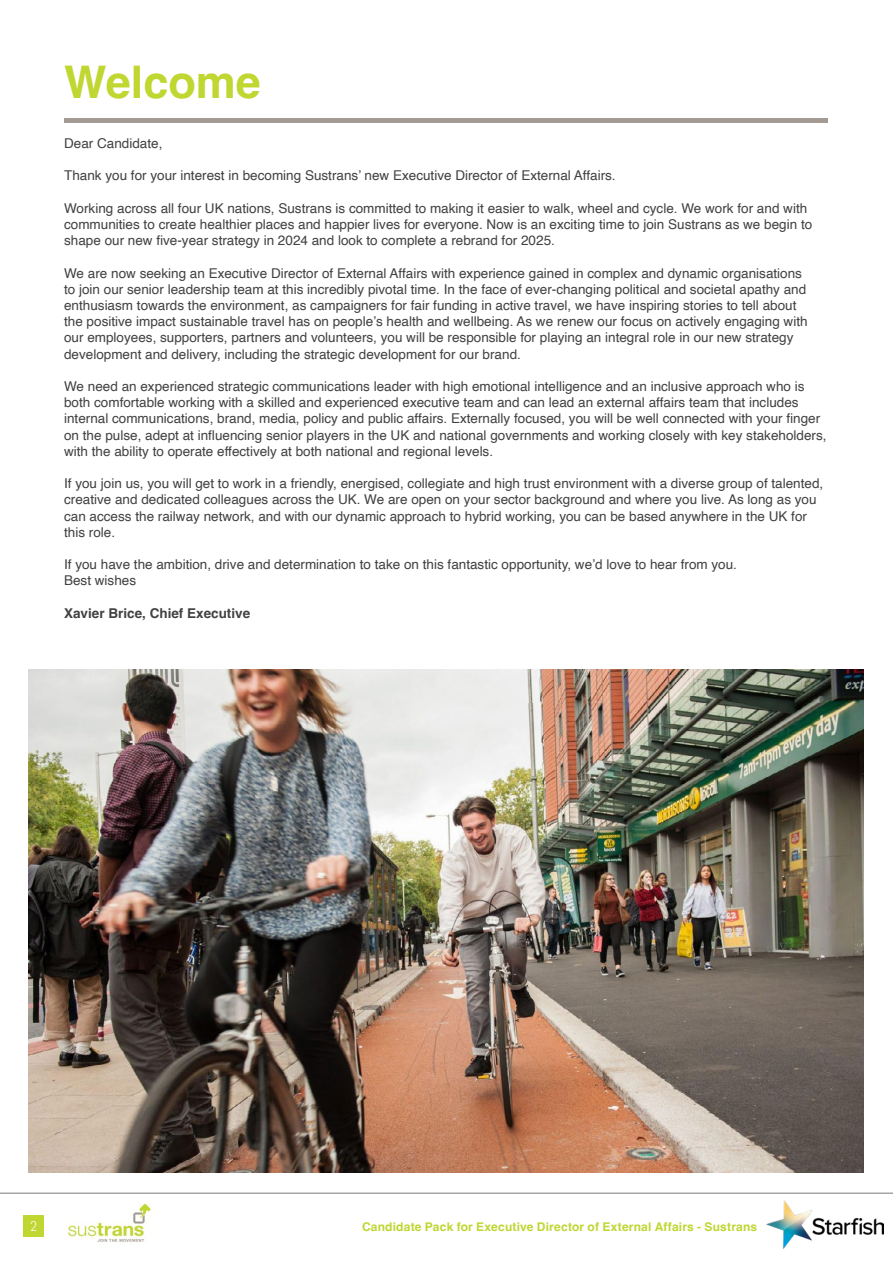
<style>
.page{position:relative;width:893px;height:1263px;background:#fff}
.page>*{position:absolute;margin:0;border:0;box-sizing:border-box;transform-origin:0 0}
.t1{font:700 45px "Helvetica";color:#c0d631}
.t2{font:13.5px/16.2px "Helvetica";color:#414042}
.t3{font:700 13.5px "Helvetica";color:#414042}
.t4{font:300 13.5px "Flama";color:#fff}
.t5{font:700 12px "Helvetica";letter-spacing:.015em;color:#c0d631}
</style>
<div class="page">
<img style="left:766px;top:1200px;width:117px;height:49px">
<div style="left:23px;top:1215px;width:21px;height:22px;background:#c0d631"></div>
<hr style="left:0;top:1192px;width:893px;height:2px;background:#a3a5a8">
<img style="left:68px;top:1203px;width:83px;height:39px">
<hr style="left:64px;top:118px;width:764px;height:4px;background:#a39a94">
<img style="left:29px;top:670px;width:834px;height:502px">
<h1 class="t1" style="left:64px;top:54px;width:198px">Welcome</h1>
<p class="t2" style="left:64px;top:136px;width:100px">Dear Candidate,</p>
<p class="t2" style="left:64px;top:168px;width:553px">Thank you for your interest in becoming Sustrans’ new Executive Director of External Affairs.</p>
<p class="t2" style="left:64px;top:200px;width:750px">Working across all four UK nations, Sustrans is committed to making it easier to walk, wheel and cycle. We work for and with communities to create healthier places and happier lives for everyone. Now is an exciting time to join Sustrans as we begin to shape our new five-year strategy in 2024 and look to complete a rebrand for 2025.</p>
<p class="t2" style="left:64px;top:265px;width:745px">We are now seeking an Executive Director of External Affairs with experience gained in complex and dynamic organisations to join our senior leadership team at this incredibly pivotal time. In the face of ever-changing political and societal apathy and enthusiasm towards the environment, as campaigners for fair funding in active travel, we have inspiring stories to tell about the positive impact sustainable travel has on people’s health and wellbeing. As we renew our focus on actively engaging with our employees, supporters, partners and volunteers, you will be responsible for playing an integral role in our new strategy development and delivery, including the strategic development for our brand.</p>
<p class="t2" style="left:64px;top:379px;width:764px">We need an experienced strategic communications leader with high emotional intelligence and an inclusive approach who is both comfortable working with a skilled and experienced executive team and can lead an external affairs team that includes internal communications, brand, media, policy and public affairs. Externally focused, you will be well connected with your finger on the pulse, adept at influencing senior players in the UK and national governments and working closely with key stakeholders, with the ability to operate effectively at both national and regional levels.</p>
<p class="t2" style="left:64px;top:476px;width:761px">If you join us, you will get to work in a friendly, energised, collegiate and high trust environment with a diverse group of talented, creative and dedicated colleagues across the UK. We are open on your sector background and where you live. As long as you can access the railway network, and with our dynamic approach to hybrid working, you can be based anywhere in the UK for this role.</p>
<p class="t2" style="left:64px;top:557px;width:674px">If you have the ambition, drive and determination to take on this fantastic opportunity, we’d love to hear from you.<br>Best wishes</p>
<p class="t3" style="left:64px;top:605px;width:188px">Xavier Brice, Chief Executive</p>
<p class="t4" style="left:30px;top:1217px;width:9px">2</p>
<p class="t5" style="left:362px;top:1220px;width:397px">Candidate Pack for Executive Director of External Affairs - Sustrans</p>
</div>
